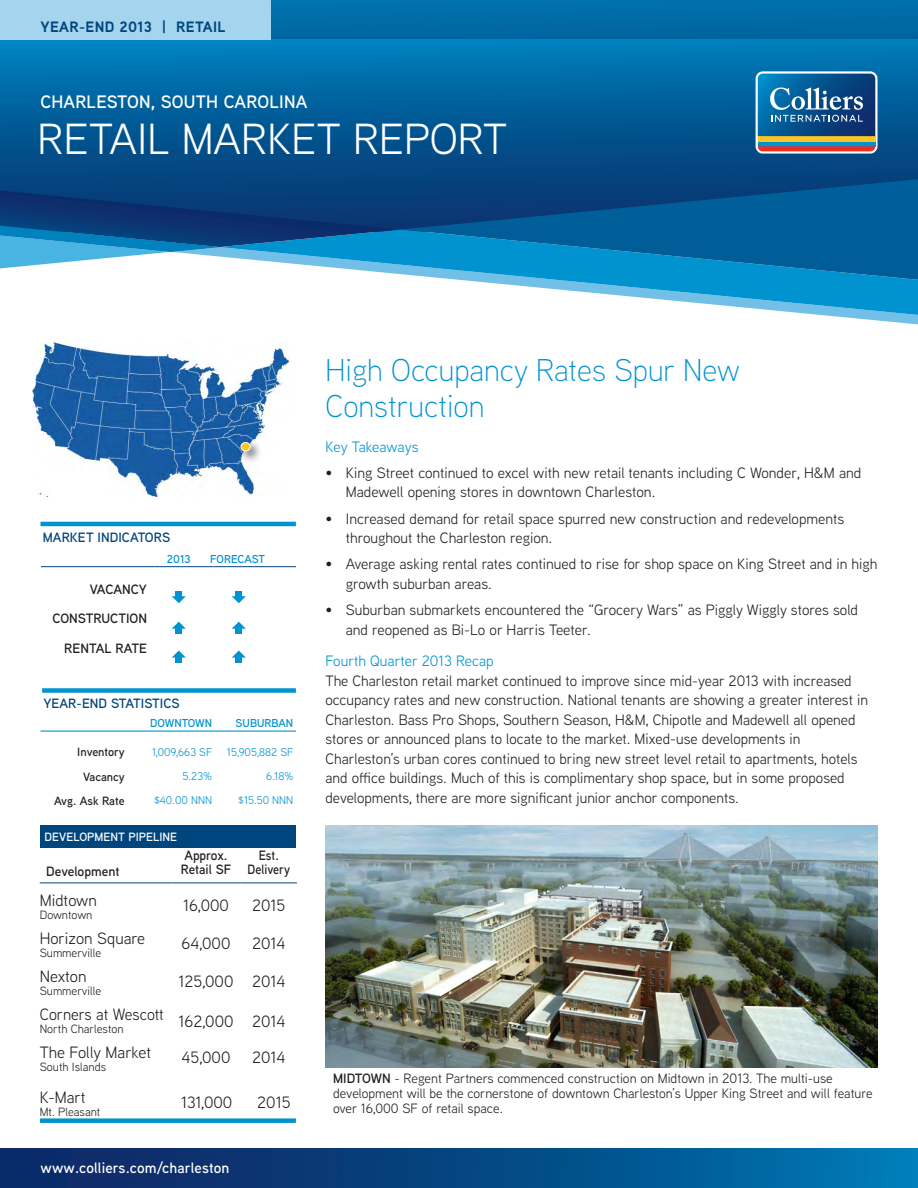
<style>
.page{position:relative;width:918px;height:1188px;background:#fff}
.page>*{position:absolute;margin:0;border:0;box-sizing:border-box;transform-origin:0 0}
.Overview_Title_Heade{font:43.5px "Aaux Next";color:#fff}
.Main_Text_Body{font:300 31.5px/36px "Aaux Next";color:#0093d0}
.Subhead_Header{font:600 18px "Aaux Next";letter-spacing:.01em;color:#fff}
.Chart_Row_Blk_Sideba{font:16.35px "Aaux Next";color:#231f20}
.Main_Text_Body-2{font:15px/19.5px "Aaux Next";color:#231f20}
.URL_footer{font:600 15px "Aaux Next";letter-spacing:.01em;color:#fff}
.Type___Date_Header{font:700 15px "Aaux Next";letter-spacing:.02em;color:#00467e}
.Main_Text_Body-3{font:15px "Aaux Next";color:#0093d0}
.Text_Sidebar{font:13.5px/15px "Aaux Next";color:#231f20}
.Chart_Title_Sidebar{font:600 13.5px "Aaux Next";color:#00467e}
.Chart_Row_Blk_Sideba-2{font:600 13.5px "Aaux Next";color:#231f20}
.Chart_Column_Blu_Sid{font:600 13.5px/13.5px "Aaux Next";color:#231f20}
.Chart_Column_Blu_Sid-2{font:600 13.5px/13.5px "Aaux Next";color:#231f20;text-align:center;scale:.91 1}
.Chart_Row_Blk_Sideba-3{font:12px "Aaux Next";color:#231f20}
.Main_Text_Body-4{font:600 12px "Aaux Next";color:#231f20}
.Text_Sidebar-2{font:600 12px "Aaux Next";color:#fff}
.Main_Text_Body-5{font:600 11.4px "Aaux Next";color:#0093d0}
.Text_Sidebar-3{font:600 11.4px "Aaux Next";color:#0093d0}
.Main_Text_Body-6{font:11.1px "Aaux Next";color:#0093d0}
.s1{color:#0093d0}
.s2{font-weight:600}
</style>
<div class="page">
<svg style="left:0;top:39px;width:918px;height:152px;background:#015f9a"></svg>
<div style="left:0;top:1149px;width:918px;height:39px;background:linear-gradient(to right,#0e1f5d,#0075b0)"></div>
<svg style="left:756px;top:71px;width:122px;height:83px;background:#4c7796"></svg>
<div style="left:0;top:0;width:918px;height:39px;background:#006ba6"></div>
<div style="left:0;top:0;width:271px;height:39px;background:#a5d4ee"></div>
<svg style="left:822px;top:315px;width:96px;height:9px"></svg>
<svg style="left:338px;top:268px;width:580px;height:47px"></svg>
<svg style="left:401px;top:179px;width:517px;height:101px;background:#05649e"></svg>
<svg style="left:0;top:191px;width:401px;height:77px;background:#29699e"></svg>
<hr style="left:41px;top:566px;width:113px;height:1px;background:#00467e">
<hr style="left:154px;top:566px;width:59px;height:1px;background:#00467e">
<hr style="left:213px;top:566px;width:83px;height:1px;background:#00467e">
<hr style="left:40px;top:522px;width:256px;height:4px;background:#0093d0">
<svg style="left:172px;top:651px;width:14px;height:11px"></svg>
<svg style="left:172px;top:622px;width:14px;height:11px"></svg>
<svg style="left:172px;top:592px;width:14px;height:11px"></svg>
<svg style="left:232px;top:651px;width:14px;height:11px"></svg>
<svg style="left:232px;top:622px;width:14px;height:11px"></svg>
<svg style="left:232px;top:592px;width:14px;height:11px"></svg>
<img style="left:33px;top:342px;width:257px;height:155px">
<div style="left:238px;top:439px;width:25px;height:25px;background:#231f20;opacity:.75"></div>
<div style="left:241px;top:442px;width:9px;height:9px;background:#fec422;border-radius:50%"></div>
<div style="left:241px;top:442px;width:10px;height:9px;border:1px solid #fff;border-radius:50%"></div>
<img style="left:326px;top:826px;width:552px;height:241px">
<img style="left:556px;top:952px;width:7px;height:2px">
<img style="left:548px;top:948px;width:13px;height:3px">
<img style="left:497px;top:950px;width:37px;height:25px">
<svg style="left:518px;top:949px;width:38px;height:15px"></svg>
<div style="left:42px;top:688px;width:254px;height:5px;background:#0093d0"></div>
<hr style="left:40px;top:731px;width:256px;height:1px;background:#0093d0">
<div style="left:40px;top:1118px;width:256px;height:5px;background:#0093d0"></div>
<hr style="left:40px;top:882px;width:132px;height:1px;background:#00467e">
<hr style="left:172px;top:882px;width:69px;height:1px;background:#00467e">
<hr style="left:241px;top:882px;width:56px;height:1px;background:#00467e">
<div style="left:41px;top:825px;width:255px;height:23px;background:#00467e"></div>
<p class="Type___Date_Header" style="left:40px;top:16px;width:187px">YEAR-END 2013 | RETAIL</p>
<p class="Subhead_Header" style="left:40px;top:89px;width:268px">CHARLESTON, SOUTH CAROLINA</p>
<p class="Overview_Title_Heade" style="left:38px;top:109px;width:471px">RETAIL MARKET REPORT</p>
<p class="Chart_Title_Sidebar" style="left:43px;top:528px;width:129px">MARKET INDICATORS</p>
<p class="Chart_Row_Blk_Sideba-2" style="left:90px;top:580px;width:59px">VACANCY</p>
<p class="Chart_Row_Blk_Sideba-2" style="left:52px;top:609px;width:96px">CONSTRUCTION</p>
<p class="Chart_Row_Blk_Sideba-2" style="left:64px;top:639px;width:84px">RENTAL RATE</p>
<p class="Text_Sidebar-3" style="left:167px;top:551px;width:25px">2013</p>
<p class="Text_Sidebar-3" style="left:210px;top:551px;width:56px">FORECAST</p>
<p class="Chart_Title_Sidebar" style="left:44px;top:694px;width:138px">YEAR-END STATISTICS</p>
<p class="Main_Text_Body-5" style="left:150px;top:716px;width:63px">DOWNTOWN</p>
<p class="Main_Text_Body-5" style="left:236px;top:716px;width:59px">SUBURBAN</p>
<p class="Main_Text_Body-4" style="left:77px;top:744px;width:49px">Inventory</p>
<p class="Main_Text_Body-6" style="left:152px;top:744px;width:62px">1,009,663 SF</p>
<p class="Main_Text_Body-6" style="left:227px;top:744px;width:68px">15,905,882 SF</p>
<p class="Main_Text_Body-4" style="left:83px;top:768px;width:43px">Vacancy</p>
<p class="Main_Text_Body-6" style="left:183px;top:769px;width:31px">5.23%</p>
<p class="Main_Text_Body-6" style="left:266px;top:769px;width:28px">6.18%</p>
<p class="Main_Text_Body-4" style="left:54px;top:792px;width:72px">Avg. Ask Rate</p>
<p class="Main_Text_Body-6" style="left:154px;top:793px;width:60px">$40.00 NNN</p>
<p class="Main_Text_Body-6" style="left:238px;top:793px;width:57px">$15.50 NNN</p>
<p class="Text_Sidebar-2" style="left:45px;top:829px;width:134px">DEVELOPMENT PIPELINE</p>
<p class="Chart_Column_Blu_Sid" style="left:46px;top:865px;width:75px">Development</p>
<p class="Chart_Column_Blu_Sid" style="left:181px;top:848px;width:52px">Approx.<br>Retail SF</p>
<p class="Chart_Column_Blu_Sid-2" style="left:248px;top:848px;width:48px">Est.<br>Delivery</p>
<p class="Chart_Row_Blk_Sideba" style="left:40px;top:889px;width:58px">Midtown</p>
<p class="Chart_Row_Blk_Sideba-3" style="left:40px;top:907px;width:54px">Downtown</p>
<p class="Chart_Row_Blk_Sideba" style="left:183px;top:894px;width:47px">16,000</p>
<p class="Chart_Row_Blk_Sideba" style="left:252px;top:894px;width:35px">2015</p>
<p class="Chart_Row_Blk_Sideba" style="left:40px;top:927px;width:107px">Horizon Square</p>
<p class="Chart_Row_Blk_Sideba-3" style="left:40px;top:945px;width:63px">Summerville</p>
<p class="Chart_Row_Blk_Sideba" style="left:182px;top:932px;width:50px">64,000</p>
<p class="Chart_Row_Blk_Sideba" style="left:252px;top:932px;width:35px">2014</p>
<p class="Chart_Row_Blk_Sideba" style="left:40px;top:965px;width:48px">Nexton</p>
<p class="Chart_Row_Blk_Sideba-3" style="left:40px;top:983px;width:63px">Summerville</p>
<p class="Chart_Row_Blk_Sideba" style="left:179px;top:970px;width:56px">125,000</p>
<p class="Chart_Row_Blk_Sideba" style="left:252px;top:970px;width:35px">2014</p>
<p class="Chart_Row_Blk_Sideba" style="left:40px;top:1003px;width:126px">Corners at Wescott</p>
<p class="Chart_Row_Blk_Sideba-3" style="left:40px;top:1021px;width:85px">North Charleston</p>
<p class="Chart_Row_Blk_Sideba" style="left:179px;top:1010px;width:57px">162,000</p>
<p class="Chart_Row_Blk_Sideba" style="left:252px;top:1010px;width:35px">2014</p>
<p class="Chart_Row_Blk_Sideba" style="left:40px;top:1041px;width:113px">The Folly Market</p>
<p class="Chart_Row_Blk_Sideba-3" style="left:40px;top:1059px;width:68px">South Islands</p>
<p class="Chart_Row_Blk_Sideba" style="left:182px;top:1046px;width:50px">45,000</p>
<p class="Chart_Row_Blk_Sideba" style="left:252px;top:1046px;width:35px">2014</p>
<p class="Chart_Row_Blk_Sideba" style="left:40px;top:1086px;width:47px">K-Mart</p>
<p class="Chart_Row_Blk_Sideba-3" style="left:40px;top:1104px;width:62px">Mt. Pleasant</p>
<p class="Chart_Row_Blk_Sideba" style="left:181px;top:1091px;width:53px">131,000</p>
<p class="Chart_Row_Blk_Sideba" style="left:257px;top:1091px;width:35px">2015</p>
<p class="URL_footer" style="left:40px;top:1157px;width:190px">www.colliers.com/charleston</p>
<p class="Main_Text_Body" style="left:326px;top:351px;width:416px">High Occupancy Rates Spur New<br>Construction</p>
<p class="Main_Text_Body-3" style="left:326px;top:436px;width:95px">Key Takeaways</p>
<p class="Main_Text_Body-2" style="left:346px;top:462px;width:517px;text-indent:-20px">• King Street continued to excel with new retail tenants including C Wonder, H&amp;M and<br>Madewell opening stores in downtown Charleston.</p>
<p class="Main_Text_Body-2" style="left:346px;top:508px;width:500px;text-indent:-20px">• Increased demand for retail space spurred new construction and redevelopments throughout the Charleston region.</p>
<p class="Main_Text_Body-2" style="left:346px;top:554px;width:533px;text-indent:-20px">• Average asking rental rates continued to rise for shop space on King Street and in high growth suburban areas.</p>
<p class="Main_Text_Body-2" style="left:346px;top:600px;width:514px;text-indent:-20px">• Suburban submarkets encountered the “Grocery Wars” as Piggly Wiggly stores sold and reopened as Bi-Lo or Harris Teeter.</p>
<p class="Main_Text_Body-2" style="left:326px;top:651px;width:544px"><span class="s1">Fourth Quarter 2013 Recap<br></span>The Charleston retail market continued to improve since mid-year 2013 with increased occupancy rates and new construction. National tenants are showing a greater interest in Charleston. Bass Pro Shops, Southern Season, H&amp;M, Chipotle and Madewell all opened stores or announced plans to locate to the market. Mixed-use developments in Charleston’s urban cores continued to bring new street level retail to apartments, hotels and office buildings. Much of this is complimentary shop space, but in some proposed developments, there are more significant junior anchor components.</p>
<p class="Text_Sidebar" style="left:333px;top:1071px;width:541px"><span class="s2">MIDTOWN</span> - Regent Partners commenced construction on Midtown in 2013. The multi-use development will be the cornerstone of downtown Charleston’s Upper King Street and will feature over 16,000 SF of retail space.</p>
</div>
